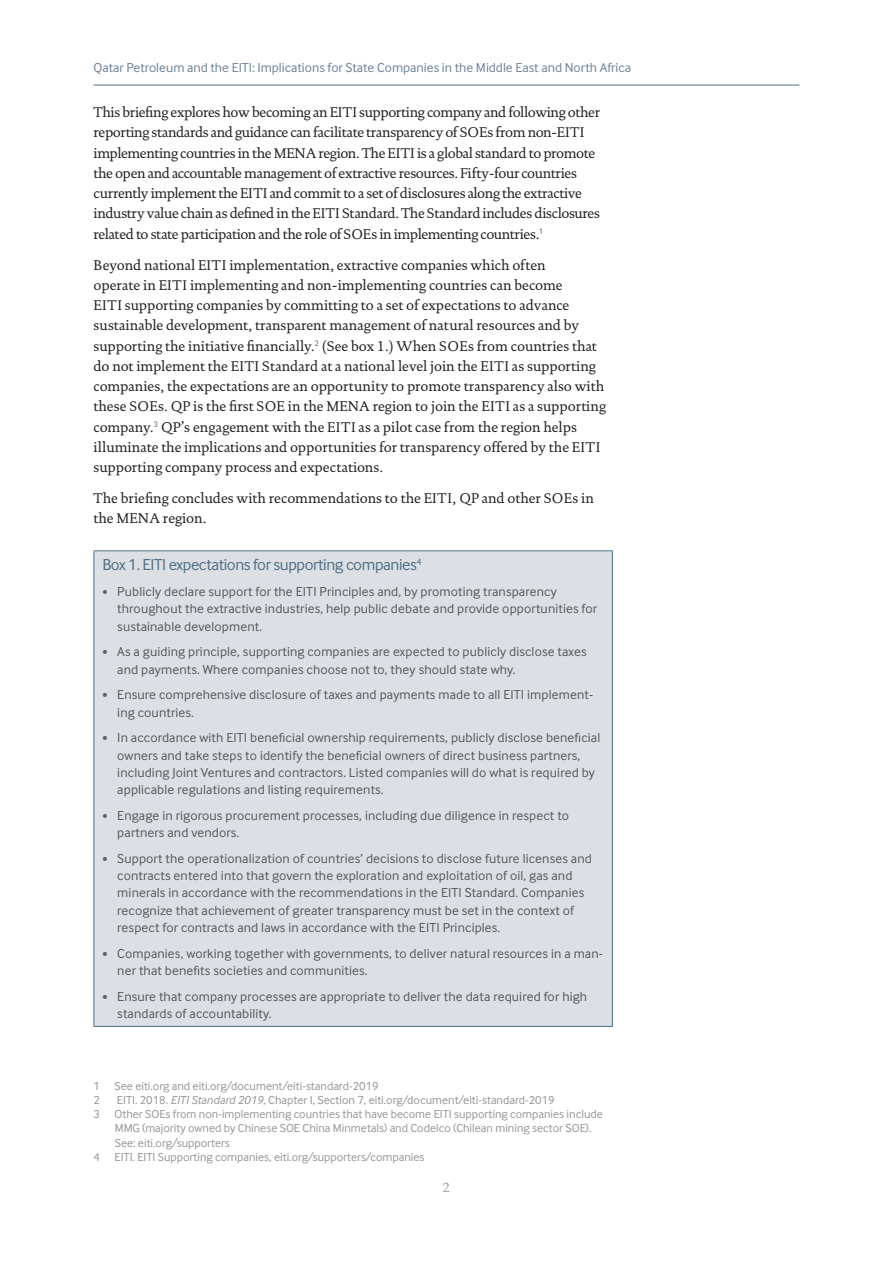
<style>
.page{position:relative;width:893px;height:1263px;background:#fff}
.page>*{position:absolute;margin:0;border:0;box-sizing:border-box;transform-origin:0 0}
.t1{font:16.5px "Inter Face";letter-spacing:-.025em;color:#4f6f85}
.t2{font:14.25px/20.2px "DTL Documenta T";letter-spacing:-.01em;color:#231f20}
.t3{font:13.5px/17.2px "Inter Face";letter-spacing:.01em;color:#57585a}
.t4{font:13.5px "Inter Face";color:#6d8297}
.t5{font:13.5px "DTL Documenta T";color:#a8a9ad}
.t6{font:12px/14.2px "Inter Face";color:#939598}
.s1{font-size:10.5px;color:#636366}
.s2{font-style:italic}
</style>
<div class="page">
<hr style="left:94px;top:85px;width:705px;height:1px;background:#4f6f85">
<div style="left:94px;top:551px;width:518px;height:475px;background:#dce0e5"></div>
<hr style="left:94px;top:550px;width:519px;height:1px;background:#4f6f85">
<hr style="left:94px;top:551px;width:1px;height:475px;background:#4f6f85">
<hr style="left:612px;top:551px;width:1px;height:475px;background:#4f6f85">
<hr style="left:94px;top:1026px;width:519px;height:1px;background:#4f6f85">
<p class="t4" style="left:94px;top:60px;width:539px">Qatar Petroleum and the EITI: Implications for State Companies in the Middle East and North Africa</p>
<p class="t2" style="left:94px;top:102px;width:508px">This briefing explores how becoming an EITI supporting company and following other reporting standards and guidance can facilitate transparency of SOEs from non-EITI implementing countries in the MENA region. The EITI is a global standard to promote the open and accountable management of extractive resources. Fifty-four countries currently implement the EITI and commit to a set of disclosures along the extractive industry value chain as defined in the EITI Standard. The Standard includes disclosures related to state participation and the role of SOEs in implementing countries.<sup>1</sup></p>
<p class="t2" style="left:94px;top:254px;width:514px">Beyond national EITI implementation, extractive companies which often<br>operate in EITI implementing and non-implementing countries can become<br>EITI supporting companies by committing to a set of expectations to advance sustainable development, transparent management of natural resources and by supporting the initiative financially.<sup>2</sup> (See box 1.) When SOEs from countries that do not implement the EITI Standard at a national level join the EITI as supporting companies, the expectations are an opportunity to promote transparency also with these SOEs. QP is the first SOE in the MENA region to join the EITI as a supporting company.<sup>3</sup> QP’s engagement with the EITI as a pilot case from the region helps illuminate the implications and opportunities for transparency offered by the EITI supporting company process and expectations.</p>
<p class="t2" style="left:94px;top:488px;width:502px">The briefing concludes with recommendations to the EITI, QP and other SOEs in the MENA region.</p>
<p class="t1" style="left:102px;top:555px;width:321px">Box 1. EITI expectations for supporting companies<sup>4</sup></p>
<p class="t3" style="left:117px;top:583px;width:481px;text-indent:-15px"><span class="s1">•</span> Publicly declare support for the EITI Principles and, by promoting transparency throughout the extractive industries, help public debate and provide opportunities for sustainable development.</p>
<p class="t3" style="left:117px;top:643px;width:471px;text-indent:-15px"><span class="s1">•</span> As a guiding principle, supporting companies are expected to publicly disclose taxes and payments. Where companies choose not to, they should state why.</p>
<p class="t3" style="left:117px;top:686px;width:477px;text-indent:-15px"><span class="s1">•</span> Ensure comprehensive disclosure of taxes and payments made to all EITI implement&shy;ing countries.</p>
<p class="t3" style="left:117px;top:729px;width:485px;text-indent:-15px"><span class="s1">•</span> In accordance with EITI beneficial ownership requirements, publicly disclose beneficial owners and take steps to identify the beneficial owners of direct business partners, including Joint Ventures and contractors. Listed companies will do what is required by applicable regulations and listing requirements.</p>
<p class="t3" style="left:117px;top:807px;width:453px;text-indent:-15px"><span class="s1">•</span> Engage in rigorous procurement processes, including due diligence in respect to partners and vendors.</p>
<p class="t3" style="left:117px;top:850px;width:476px;text-indent:-15px"><span class="s1">•</span> Support the operationalization of countries’ decisions to disclose future licenses and contracts entered into that govern the exploration and exploitation of oil, gas and minerals in accordance with the recommendations in the EITI Standard. Companies recognize that achievement of greater transparency must be set in the context of respect for contracts and laws in accordance with the EITI Principles.</p>
<p class="t3" style="left:117px;top:944px;width:487px;text-indent:-15px"><span class="s1">•</span> Companies, working together with governments, to deliver natural resources in a man&shy;ner that benefits societies and communities.</p>
<p class="t3" style="left:117px;top:987px;width:471px;text-indent:-15px"><span class="s1">•</span> Ensure that company processes are appropriate to deliver the data required for high standards of accountability.</p>
<p class="t6" style="left:94px;top:1078px;width:287px">1 See eiti.org and eiti.org/document/eiti-standard-2019<br>2</p>
<p class="t6" style="left:117px;top:1093px;width:439px">EITI. 2018. <span class="s2">EITI Standard 2019</span>, Chapter I, Section 7, eiti.org/document/eiti-standard-2019</p>
<p class="t6" style="left:94px;top:1107px;width:511px">3 Other SOEs from non-implementing countries that have become EITI supporting companies include</p>
<p class="t6" style="left:115px;top:1121px;width:478px">MMG (majority owned by Chinese SOE China Minmetals) and Codelco (Chilean mining sector SOE).</p>
<p class="t6" style="left:115px;top:1135px;width:117px">See: eiti.org/supporters</p>
<p class="t6" style="left:94px;top:1150px;width:333px">4 EITI. EITI Supporting companies, eiti.org/supporters/companies</p>
<p class="t5" style="left:442px;top:1180px;width:10px">2</p>
</div>
